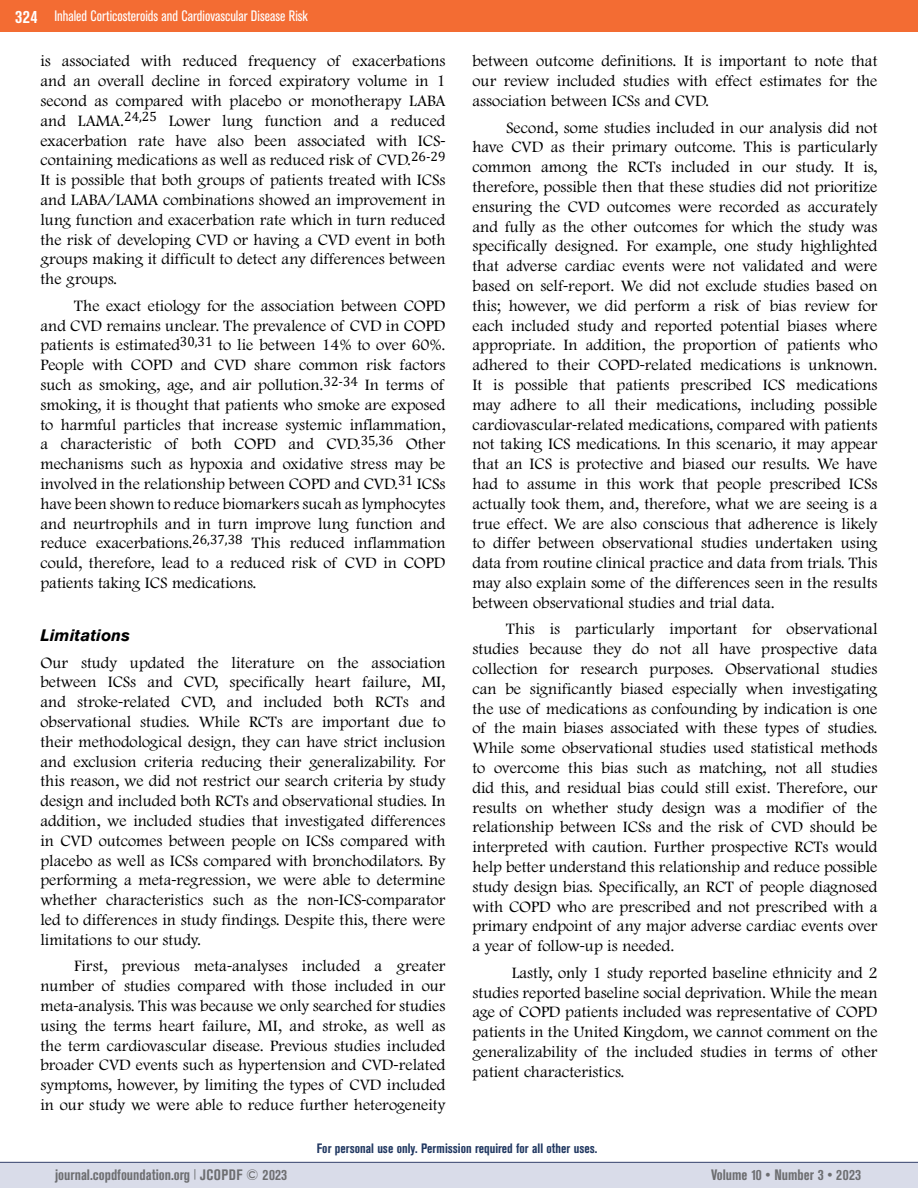
<style>
.page{position:relative;width:918px;height:1188px;background:#fff}
.page>*{position:absolute;margin:0;border:0;box-sizing:border-box;transform-origin:0 0}
.t1{font:300 16.5px/19.8px "Footlight MT Pro";color:#000;text-align:justify}
.t2{font:italic 700 16.5px "Akzidenz Grotesk BQ";color:#000}
.t3{font:700 condensed 15px "Akzidenz Grotesk BE";color:#6d6e71}
.t4{font:condensed 15px "Akzidenz Grotesk BE";color:#fff}
.t5{font:700 condensed 13.5px "Akzidenz Grotesk BE";color:#213861}
.s1{font-weight:700;font-size:18px}
.s2{font-family:"Myriad Pro";font-weight:400}
</style>
<div class="page">
<div style="left:0;top:1162px;width:918px;height:26px;background:#d9dce9"></div>
<div style="left:0;top:0;width:918px;height:32px;background:#f36c33"></div>
<hr style="left:0;top:1162px;width:918px;height:1px;background:#34416b">
<p class="t4" style="left:15px;top:8px;width:294px"><span class="s1">324</span> Inhaled Corticosteroids and Cardiovascular Disease Risk</p>
<p class="t1" style="left:40px;top:52px;width:407px">is associated with reduced frequency of exacerbations and an overall decline in forced expiratory volume in 1 second as compared with placebo or monotherapy LABA and LAMA.<sup>24,25</sup> Lower lung function and a reduced exacerbation rate have also been associated with ICS&shy;containing medications as well as reduced risk of CVD.<sup>26-29<br></sup>It is possible that both groups of patients treated with ICSs and LABA/LAMA combinations showed an improvement in lung function and exacerbation rate which in turn reduced the risk of developing CVD or having a CVD event in both groups making it difficult to detect any differences between the groups.</p>
<p class="t1" style="left:40px;top:296px;width:407px;text-indent:34px">The exact etiology for the association between COPD and CVD remains unclear. The prevalence of CVD in COPD patients is estimated<sup>30,31</sup> to lie between 14% to over 60%.<br>People with COPD and CVD share common risk factors such as smoking, age, and air pollution.<sup>32-34</sup> In terms of smoking, it is thought that patients who smoke are exposed to harmful particles that increase systemic inflammation, a characteristic of both COPD and CVD.<sup>35,36</sup> Other mechanisms such as hypoxia and oxidative stress may be involved in the relationship between COPD and CVD.<sup>31</sup> ICSs have been shown to reduce biomarkers sucah as lymphocytes and neurtrophils and in turn improve lung function and reduce exacerbations.<sup>26,37,38</sup> This reduced inflammation could, therefore, lead to a reduced risk of CVD in COPD patients taking ICS medications.</p>
<p class="t2" style="left:41px;top:625px;width:91px">Limitations</p>
<p class="t1" style="left:41px;top:653px;width:407px">Our study updated the literature on the association between ICSs and CVD, specifically heart failure, MI, and stroke<span class="s2">-</span>related CVD, and included both RCTs and observational studies. While RCTs are important due to their methodological design, they can have strict inclusion and exclusion criteria reducing their generalizability. For this reason, we did not restrict our search criteria by study design and included both RCTs and observational studies. In addition, we included studies that investigated differences in CVD outcomes between people on ICSs compared with placebo as well as ICSs compared with bronchodilators. By performing a meta<span class="s2">-</span>regression, we were able to determine whether characteristics such as the non<span class="s2">-</span>ICS<span class="s2">-</span>comparator led to differences in study findings. Despite this, there were limitations to our study.</p>
<p class="t1" style="left:41px;top:957px;width:407px;text-indent:34px">First, previous meta<span class="s2">-</span>analyses included a greater number of studies compared with those included in our meta<span class="s2">-</span>analysis. This was because we only searched for studies using the terms heart failure, MI, and stroke, as well as the term cardiovascular disease. Previous studies included broader CVD events such as hypertension and CVD<span class="s2">-</span>related symptoms, however, by limiting the types of CVD included in our study we were able to reduce further heterogeneity</p>
<p class="t1" style="left:473px;top:52px;width:407px">between outcome definitions. It is important to note that our review included studies with effect estimates for the association between ICSs and CVD.</p>
<p class="t1" style="left:473px;top:118px;width:407px;text-indent:34px">Second, some studies included in our analysis did not have CVD as their primary outcome. This is particularly common among the RCTs included in our study. It is, therefore, possible then that these studies did not prioritize ensuring the CVD outcomes were recorded as accurately and fully as the other outcomes for which the study was specifically designed. For example, one study highlighted that adverse cardiac events were not validated and were based on self<span class="s2">-</span>report. We did not exclude studies based on this; however, we did perform a risk of bias review for each included study and reported potential biases where appropriate. In addition, the proportion of patients who adhered to their COPD<span class="s2">-</span>related medications is unknown.<br>It is possible that patients prescribed ICS medications may adhere to all their medications, including possible cardiovascular<span class="s2">-</span>related medications, compared with patients not taking ICS medications. In this scenario, it may appear that an ICS is protective and biased our results. We have had to assume in this work that people prescribed ICSs actually took them, and, therefore, what we are seeing is a true effect. We are also conscious that adherence is likely to differ between observational studies undertaken using data from routine clinical practice and data from trials. This may also explain some of the differences seen in the results between observational studies and trial data.</p>
<p class="t1" style="left:473px;top:620px;width:407px;text-indent:34px">This is particularly important for observational studies because they do not all have prospective data collection for research purposes. Observational studies can be significantly biased especially when investigating the use of medications as confounding by indication is one of the main biases associated with these types of studies.<br>While some observational studies used statistical methods to overcome this bias such as matching, not all studies did this, and residual bias could still exist. Therefore, our results on whether study design was a modifier of the relationship between ICSs and the risk of CVD should be interpreted with caution. Further prospective RCTs would help better understand this relationship and reduce possible study design bias. Specifically, an RCT of people diagnosed with COPD who are prescribed and not prescribed with a primary endpoint of any major adverse cardiac events over a year of follow<span class="s2">-</span>up is needed.</p>
<p class="t1" style="left:473px;top:963px;width:407px;text-indent:39px">Lastly, only 1 study reported baseline ethnicity and 2 studies reported baseline social deprivation. While the mean age of COPD patients included was representative of COPD patients in the United Kingdom, we cannot comment on the generalizability of the included studies in terms of other patient characteristics.</p>
<p class="t5" style="left:317px;top:1141px;width:282px">For personal use only. Permission required for all other uses.</p>
<p class="t3" style="left:55px;top:1166px;width:234px">journal.copdfoundation.org <sup>|</sup> JCOPDF © 2023</p>
<p class="t3" style="left:711px;top:1166px;width:151px">Volume 10 • Number 3 • 2023</p>
</div>
